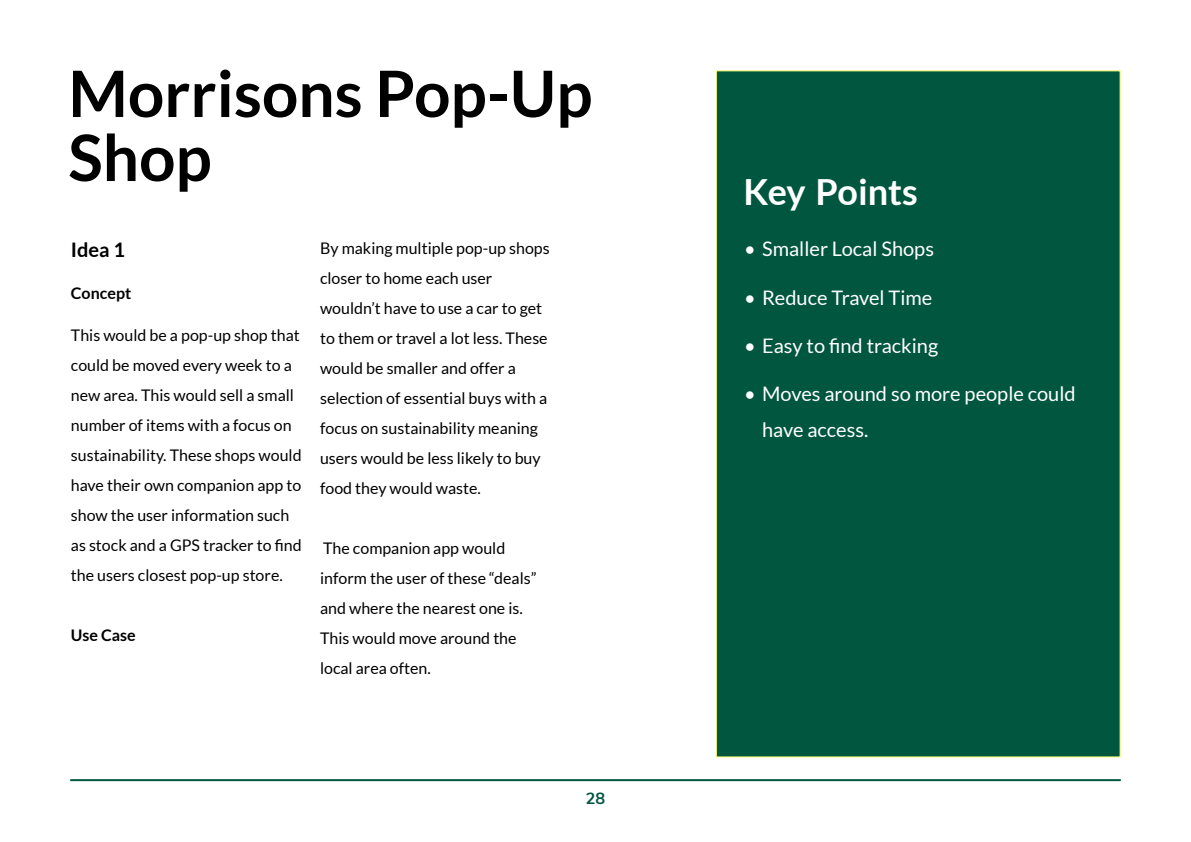
<style>
.page{position:relative;width:1191px;height:842px;background:#fff}
.page>*{position:absolute;margin:0;border:0;box-sizing:border-box;transform-origin:0 0}
.t1{font:700 64px/64px "Lato";color:#000}
.t2{font:700 36px "Lato";color:#fff}
.t3{font:20px/36px "Lato";color:#fff}
.t4{font:700 20px "Lato";color:#000}
.t5{font:700 16.2px "Nunito";color:#00563f}
.t6{font:16px/30px "Lato";color:#000}
.t7{font:700 16px "Lato";color:#000}
</style>
<div class="page">
<hr style="left:71px;top:779px;width:1049px;height:2px;background:#00563f">
<div style="left:716px;top:71px;width:404px;height:686px;background:#00563f;border:1px solid #fbff70"></div>
<h1 class="t1" style="left:68px;top:65px;width:525px">Morrisons Pop-Up<br>Shop</h1>
<p class="t4" style="left:71px;top:240px;width:56px">Idea 1</p>
<p class="t7" style="left:71px;top:286px;width:62px">Concept</p>
<p class="t6" style="left:71px;top:321px;width:232px">This would be a pop-up shop that could be moved every week to a new area. This would sell a small number of items with a focus on sustainability. These shops would have their own companion app to show the user information such as stock and a GPS tracker to find the users closest pop-up store.</p>
<p class="t7" style="left:71px;top:628px;width:66px">Use Case</p>
<p class="t6" style="left:320px;top:234px;width:231px">By making multiple pop-up shops closer to home each user wouldn’t have to use a car to get to them or travel a lot less. These would be smaller and offer a selection of essential buys with a focus on sustainability meaning users would be less likely to buy food they would waste.</p>
<p class="t6" style="left:320px;top:534px;width:218px">The companion app would inform the user of these “deals” and where the nearest one is.<br>This would move around the local area often.</p>
<p class="t5" style="left:586px;top:788px;width:21px">28</p>
<h2 class="t2" style="left:743px;top:176px;width:176px">Key Points</h2>
<p class="t3" style="left:744px;top:232px;width:191px">• Smaller Local Shops</p>
<p class="t3" style="left:744px;top:280px;width:190px">• Reduce Travel Time</p>
<p class="t3" style="left:744px;top:328px;width:196px">• Easy to find tracking</p>
<p class="t3" style="left:762px;top:376px;width:315px;text-indent:-18px">• Moves around so more people could have access.</p>
</div>
